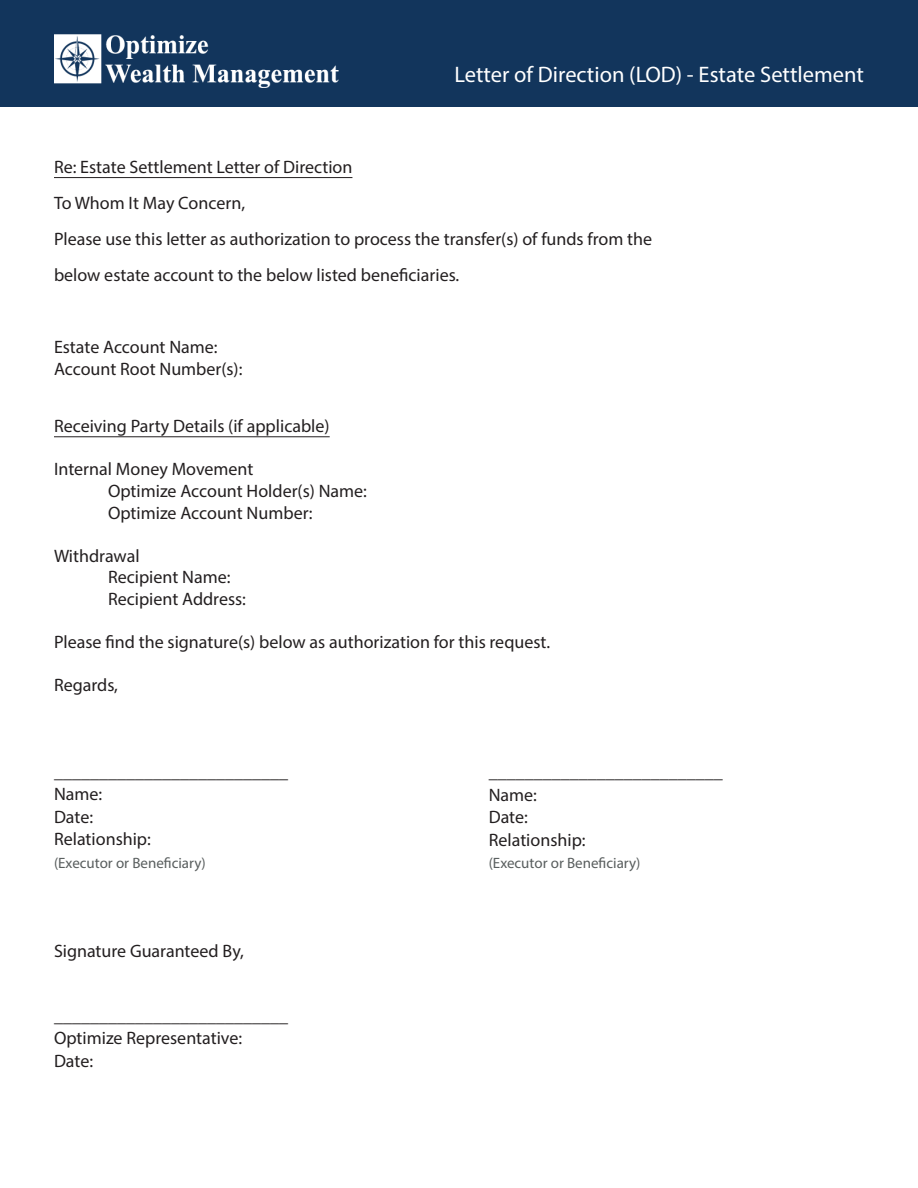
<style>
.page{position:relative;width:918px;height:1188px;background:#fff}
.page>*{position:absolute;margin:0;border:0;box-sizing:border-box;transform-origin:0 0}
.t1{font:22.5px "Myriad Pro";color:#fff}
.t2{font:18px/22.5px "Myriad Pro";color:#231f20}
.t3{font:15px "Myriad Pro";color:#595e5e}
</style>
<div class="page">
<div style="left:0;top:0;width:918px;height:106px;background:#12355c"></div>
<img style="left:54px;top:35px;width:285px;height:53px">
<hr style="left:54px;top:177px;width:298px;height:1px;background:#231f20">
<hr style="left:54px;top:436px;width:276px;height:1px;background:#231f20">
<p class="t1" style="left:455px;top:61px;width:411px">Letter of Direction (LOD) - Estate Settlement</p>
<p class="t2" style="left:54px;top:155px;width:300px">Re: Estate Settlement Letter of Direction</p>
<p class="t2" style="left:54px;top:191px;width:193px">To Whom It May Concern,</p>
<p class="t2" style="left:54px;top:227px;width:600px">Please use this letter as authorization to process the transfer(s) of funds from the</p>
<p class="t2" style="left:54px;top:263px;width:407px">below estate account to the below listed beneficiaries.</p>
<p class="t2" style="left:54px;top:335px;width:165px">Estate Account Name:</p>
<p class="t2" style="left:54px;top:357px;width:190px">Account Root Number(s):</p>
<p class="t2" style="left:54px;top:415px;width:277px">Receiving Party Details (if applicable)</p>
<p class="t2" style="left:54px;top:458px;width:201px">Internal Money Movement</p>
<p class="t2" style="left:108px;top:479px;width:261px">Optimize Account Holder(s) Name:</p>
<p class="t2" style="left:108px;top:501px;width:206px">Optimize Account Number:</p>
<p class="t2" style="left:54px;top:544px;width:87px">Withdrawal</p>
<p class="t2" style="left:108px;top:566px;width:124px">Recipient Name:</p>
<p class="t2" style="left:108px;top:587px;width:140px">Recipient Address:</p>
<p class="t2" style="left:54px;top:631px;width:498px">Please find the signature(s) below as authorization for this request.</p>
<p class="t2" style="left:54px;top:674px;width:66px">Regards,</p>
<p class="t2" style="left:54px;top:760px;width:235px">__________________________</p>
<p class="t2" style="left:54px;top:783px;width:50px">Name:</p>
<p class="t2" style="left:54px;top:805px;width:41px">Date:</p>
<p class="t2" style="left:54px;top:828px;width:98px">Relationship:</p>
<p class="t3" style="left:54px;top:853px;width:153px">(Executor or Beneficiary)</p>
<p class="t2" style="left:54px;top:939px;width:191px">Signature Guaranteed By,</p>
<p class="t2" style="left:54px;top:1004px;width:235px">__________________________</p>
<p class="t2" style="left:54px;top:1027px;width:190px">Optimize Representative:</p>
<p class="t2" style="left:54px;top:1049px;width:41px">Date:</p>
<p class="t2" style="left:489px;top:761px;width:235px">__________________________<br>Name:<br>Date:<br>Relationship:</p>
<p class="t3" style="left:489px;top:854px;width:153px">(Executor or Beneficiary)</p>
</div>
